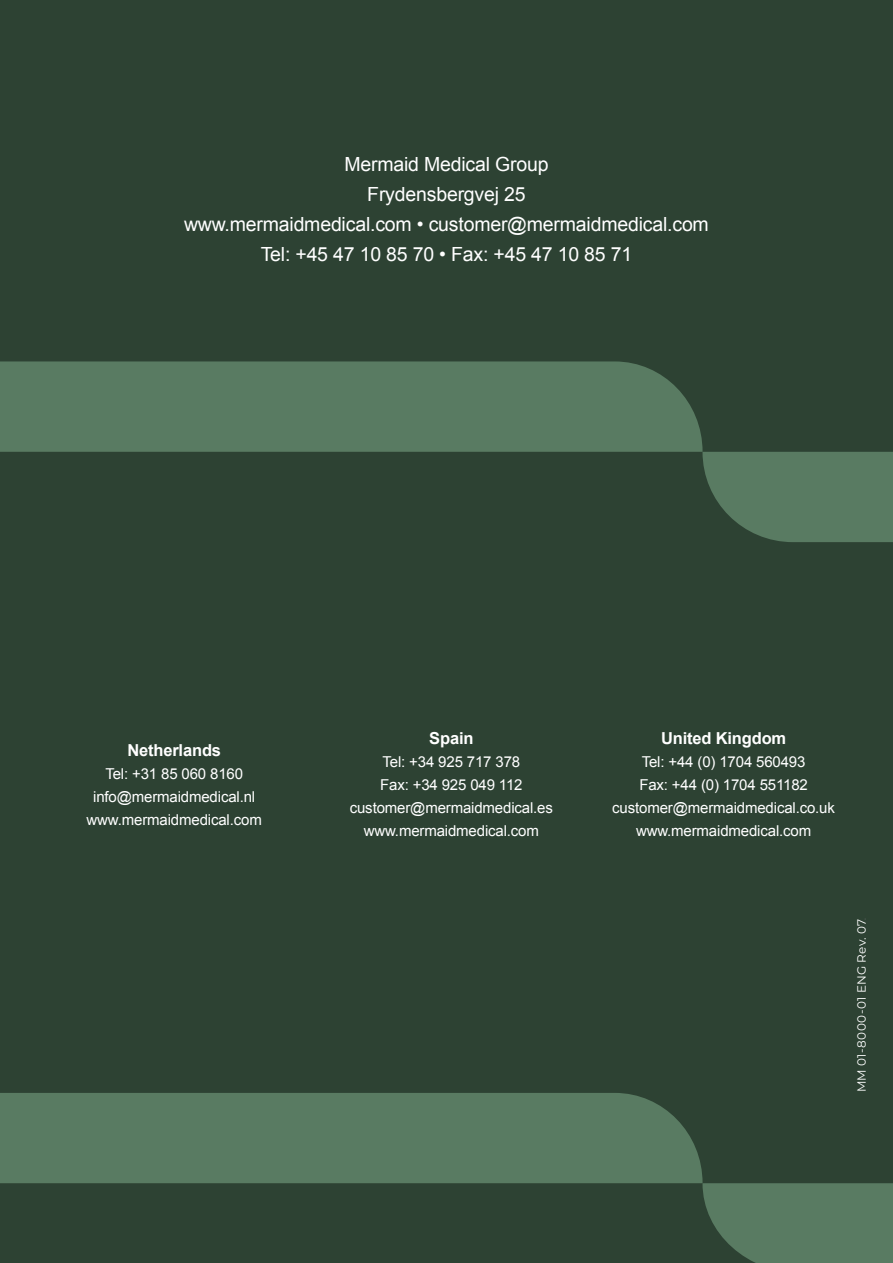
<style>
.page{position:relative;width:893px;height:1263px;background:#2d4233}
.page>*{position:absolute;margin:0;border:0;box-sizing:border-box;transform-origin:0 0}
.t1{font:19.5px/30px "Arial";letter-spacing:-.01em;color:#fff;text-align:center}
.t2{font:700 16.5px "Arial";letter-spacing:-.01em;color:#fff}
.t3{font:15px "Arial";letter-spacing:-.01em;color:#fff}
.Pligttekst{font:12px "Montserrat";letter-spacing:.02em;color:#fff}
.s1{font-size:9px;color:#6c6d70}
</style>
<div class="page">
<div style="left:0;top:1093px;width:703px;height:90px;background:#597b62"></div>
<svg style="left:702px;top:1183px;width:191px;height:80px;background:#55765d"></svg>
<div style="left:0;top:361px;width:703px;height:91px;background:#597b62"></div>
<svg style="left:702px;top:452px;width:191px;height:90px;background:#54755d"></svg>
<p class="t1" style="left:344px;top:149px;width:206px">Mermaid Medical Group</p>
<p class="t1" style="left:184px;top:179px;width:526px">Frydensbergvej 25<br>www.mermaidmedical.com • customer@mermaidmedical.com</p>
<p class="t1" style="left:261px;top:239px;width:373px">Tel: +45 47 10 85 70 • Fax: +45 47 10 85 71</p>
<p class="t2" style="left:127px;top:739px;width:95px">Netherlands</p>
<p class="t3" style="left:105px;top:764px;width:139px">Tel: +31 85 060 8160</p>
<p class="t3" style="left:93px;top:787px;width:164px">info@mermaidmedical.nl</p>
<p class="t3" style="left:87px;top:810px;width:177px">www.mermaidmedical.com</p>
<p class="t2" style="left:429px;top:728px;width:46px">Spain</p>
<p class="t3" style="left:383px;top:752px;width:139px">Tel: +34 925 717 378</p>
<p class="t3" style="left:380px;top:775px;width:144px">Fax: +34 925 049 112</p>
<p class="t3" style="left:350px;top:798px;width:205px">customer@mermaidmedical.es</p>
<p class="t3" style="left:364px;top:821px;width:177px">www.mermaidmedical.com</p>
<p class="t2" style="left:661px;top:728px;width:127px">United Kingdom</p>
<p class="t3" style="left:642px;top:752px;width:165px">Tel: +44 (0) 1704 560493</p>
<p class="t3" style="left:639px;top:775px;width:170px">Fax: +44 (0) 1704 551182</p>
<p class="t3" style="left:612px;top:798px;width:224px">customer@mermaidmedical.co.uk</p>
<p class="t3" style="left:636px;top:821px;width:177px">www.mermaidmedical.com</p>
<p class="Pligttekst" style="left:853px;top:1092px;width:176px;rotate:-90deg">MM 01-8000-01 ENG Rev. 07<span class="s1">.</span></p>
</div>
